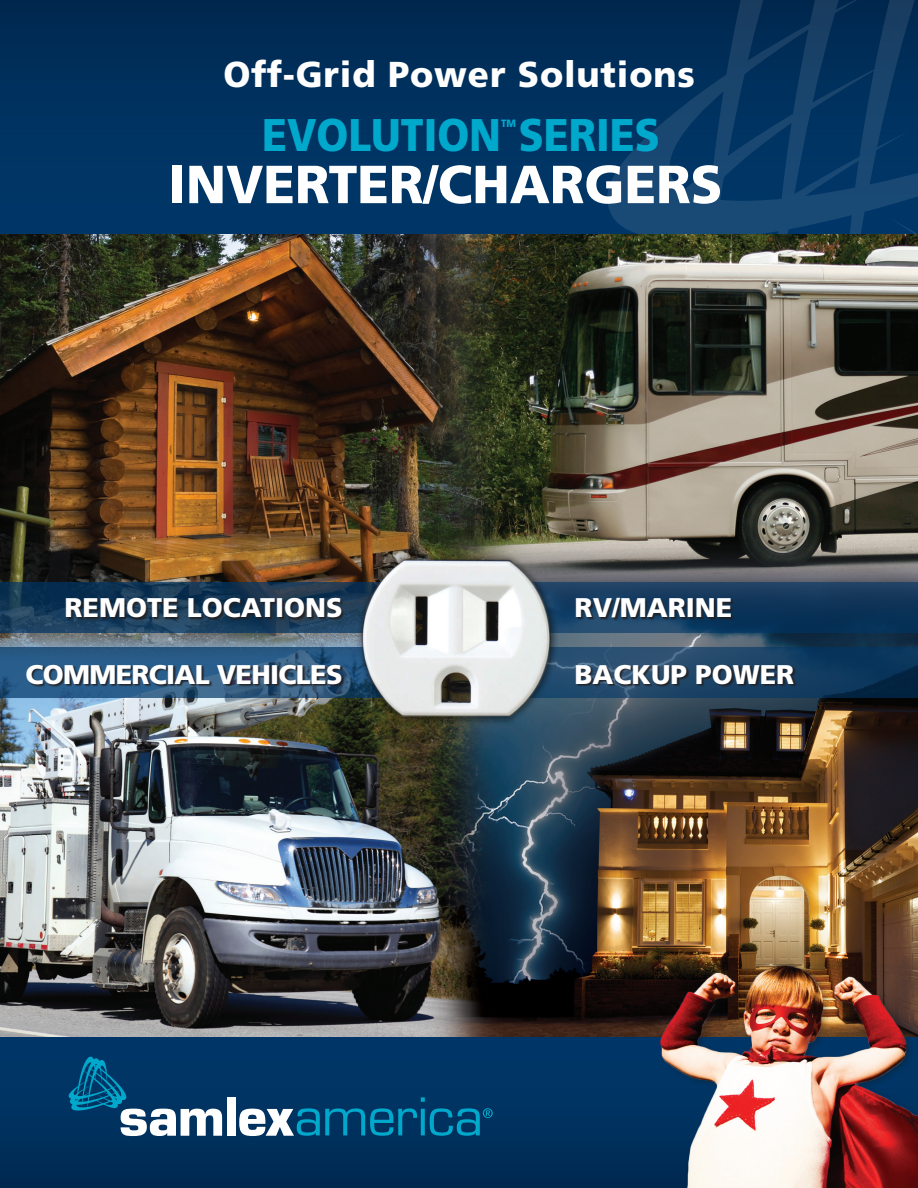
<style>
.page{position:relative;width:918px;height:1188px;background:#fff}
.page>*{position:absolute;margin:0;border:0;box-sizing:border-box;transform-origin:0 0}
.t1{font:900 53.55px "Frutiger LT Std";color:#fff}
.t2{font:900 45.75px "Frutiger LT Std";color:#00a9cc;scale:.9 1}
.t3{font:900 36px "Frutiger LT Std";letter-spacing:.025em;color:#fff}
.t4{font:900 27px "Frutiger LT Std";color:#fff}
.t5{font:900 27px "Frutiger LT Std";letter-spacing:-.025em;color:#fff}
.t6{font:900 10.65px "Frutiger LT Std";color:#00a9cc;scale:.9 1}
</style>
<div class="page">
<img style="left:0;top:234px;width:918px;height:803px">
<div style="left:0;top:0;width:918px;height:234px;background:linear-gradient(to bottom,#002951,#00396b)"></div>
<svg style="left:0;top:582px;width:326px;height:51px;background:#183b59"></svg>
<svg style="left:0;top:647px;width:326px;height:50px;background:#2b5a85"></svg>
<div style="left:0;top:1037px;width:918px;height:151px;background:linear-gradient(to bottom,#00396c,#002a53)"></div>
<svg style="left:607px;top:0;width:311px;height:233px;background:#093863"></svg>
<svg style="left:421px;top:1109px;width:4px;height:26px"></svg>
<svg style="left:421px;top:1097px;width:4px;height:5px"></svg>
<div style="left:227px;top:1097px;width:9px;height:39px;background:#fff"></div>
<svg style="left:239px;top:1108px;width:178px;height:28px"></svg>
<svg style="left:69px;top:1057px;width:153px;height:79px;background:#265c83"></svg>
<svg style="left:430px;top:1108px;width:63px;height:28px;background:#005a84"></svg>
<svg style="left:597px;top:582px;width:321px;height:51px;background:#13395d"></svg>
<div style="left:67px;top:598px;width:277px;height:23px;background:#231f20;opacity:.86"></div>
<div style="left:577px;top:599px;width:157px;height:22px;background:#231f20;opacity:.86"></div>
<svg style="left:597px;top:647px;width:321px;height:50px;background:#153d60"></svg>
<div style="left:27px;top:665px;width:317px;height:23px;background:#231f20;opacity:.86"></div>
<div style="left:577px;top:665px;width:220px;height:23px;background:#231f20;opacity:.86"></div>
<img style="left:326px;top:551px;width:271px;height:174px">
<img style="left:595px;top:929px;width:323px;height:259px">
<h3 class="t3" style="left:223px;top:53px;width:473px">Off-Grid Power Solutions</h3>
<p class="t2" style="left:262px;top:108px;width:444px">EVOLUTION SERIES</p>
<p class="t6" style="left:501px;top:117px;width:18px">TM</p>
<p class="t1" style="left:169px;top:152px;width:555px">INVERTER/CHARGERS</p>
<p class="t4" style="left:65px;top:592px;width:280px">REMOTE LOCATIONS</p>
<p class="t4" style="left:574px;top:592px;width:159px">RV/MARINE</p>
<p class="t5" style="left:25px;top:658px;width:319px">COMMERCIAL VEHICLES</p>
<p class="t4" style="left:574px;top:659px;width:221px">BACKUP POWER</p>
</div>
